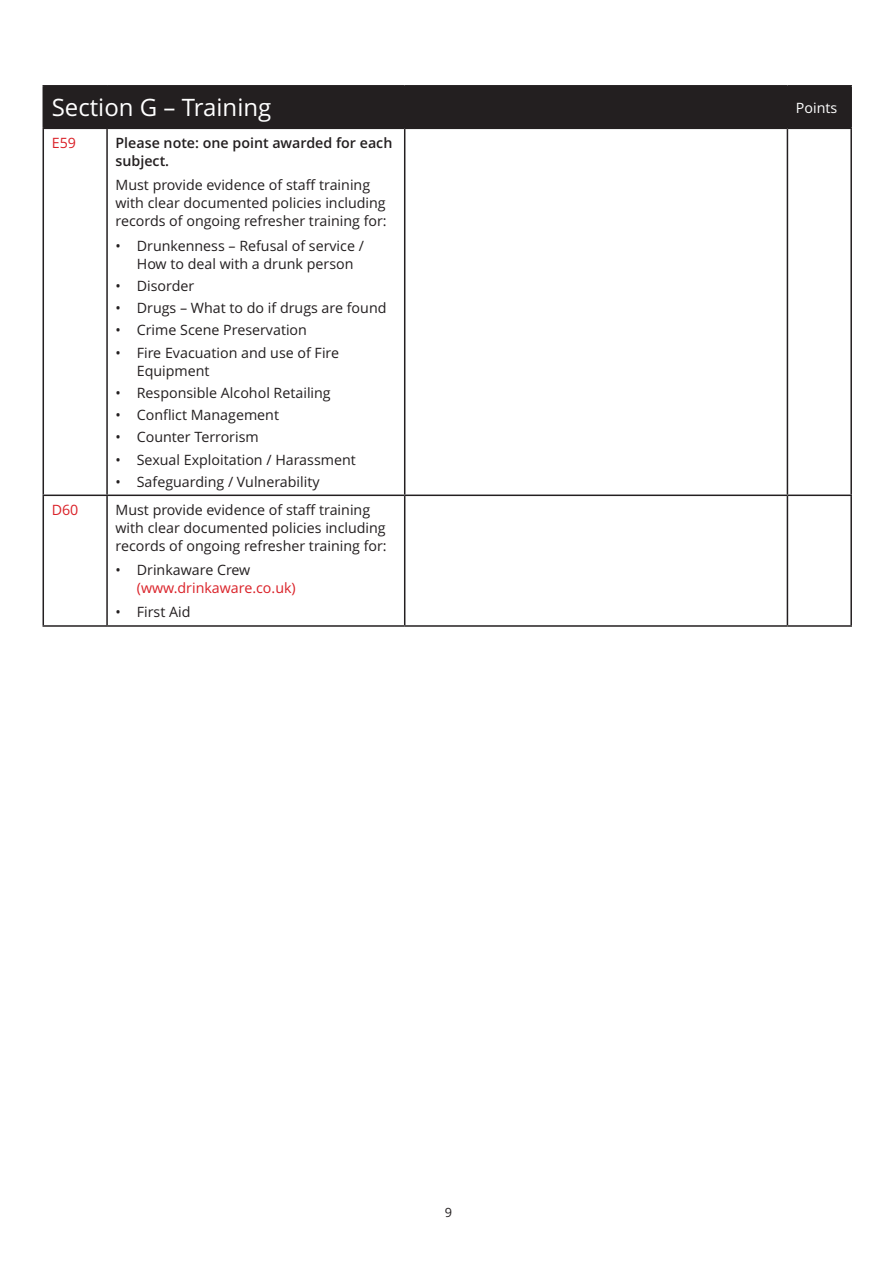
<style>
.page{position:relative;width:893px;height:1263px;background:#fff}
.page>*{position:absolute;margin:0;border:0;box-sizing:border-box;transform-origin:0 0}
.t1{font:24px "Open Sans";color:#fff}
.t2{font:14.25px/18px "Open Sans";color:#231f20}
.t3{font:14.25px/18px "Open Sans";color:#da2128}
.t4{font:600 14.25px/18px "Open Sans";color:#231f20}
.t5{font:14.25px "Open Sans";color:#fff}
.t6{font:12.75px "Open Sans";color:#231f20}
.s1{color:#231f20}
</style>
<div class="page">
<div style="left:44px;top:87px;width:806px;height:41px;background:#231f20"></div>
<hr style="left:43px;top:85px;width:64px;height:2px;background:#231f20">
<hr style="left:43px;top:87px;width:1px;height:41px;background:#231f20">
<hr style="left:107px;top:85px;width:298px;height:2px;background:#231f20">
<hr style="left:405px;top:85px;width:382px;height:2px;background:#231f20">
<hr style="left:787px;top:85px;width:65px;height:2px;background:#231f20">
<hr style="left:787px;top:87px;width:1px;height:41px;background:#231f20">
<hr style="left:850px;top:87px;width:2px;height:41px;background:#231f20">
<hr style="left:43px;top:128px;width:64px;height:1px;background:#231f20">
<hr style="left:43px;top:129px;width:1px;height:365px;background:#231f20">
<hr style="left:107px;top:128px;width:298px;height:1px;background:#231f20">
<hr style="left:106px;top:129px;width:2px;height:365px;background:#231f20">
<hr style="left:405px;top:128px;width:382px;height:1px;background:#231f20">
<hr style="left:404px;top:129px;width:1px;height:365px;background:#231f20">
<hr style="left:787px;top:128px;width:65px;height:1px;background:#231f20">
<hr style="left:787px;top:129px;width:1px;height:365px;background:#231f20">
<hr style="left:850px;top:129px;width:2px;height:365px;background:#231f20">
<hr style="left:43px;top:494px;width:64px;height:2px;background:#231f20">
<hr style="left:43px;top:496px;width:1px;height:129px;background:#231f20">
<hr style="left:107px;top:494px;width:298px;height:2px;background:#231f20">
<hr style="left:106px;top:496px;width:2px;height:129px;background:#231f20">
<hr style="left:405px;top:494px;width:382px;height:2px;background:#231f20">
<hr style="left:404px;top:496px;width:1px;height:129px;background:#231f20">
<hr style="left:787px;top:494px;width:65px;height:2px;background:#231f20">
<hr style="left:787px;top:496px;width:1px;height:129px;background:#231f20">
<hr style="left:850px;top:496px;width:2px;height:129px;background:#231f20">
<hr style="left:43px;top:625px;width:64px;height:2px;background:#231f20">
<hr style="left:107px;top:625px;width:298px;height:2px;background:#231f20">
<hr style="left:405px;top:625px;width:382px;height:2px;background:#231f20">
<hr style="left:787px;top:625px;width:65px;height:2px;background:#231f20">
<p class="t1" style="left:52px;top:94px;width:221px">Section G – Training</p>
<p class="t5" style="left:796px;top:99px;width:43px">Points</p>
<p class="t3" style="left:52px;top:134px;width:26px">E59</p>
<p class="t4" style="left:116px;top:134px;width:278px">Please note: one point awarded for each subject.</p>
<p class="t2" style="left:116px;top:176px;width:273px">Must provide evidence of staff training with clear documented policies including records of ongoing refresher training for:</p>
<p class="t2" style="left:137px;top:237px;width:229px;text-indent:-21px">• Drunkenness – Refusal of service /<br>How to deal with a drunk person</p>
<p class="t2" style="left:116px;top:277px;width:80px">• Disorder</p>
<p class="t2" style="left:116px;top:299px;width:272px">• Drugs – What to do if drugs are found</p>
<p class="t2" style="left:116px;top:321px;width:193px">• Crime Scene Preservation</p>
<p class="t2" style="left:137px;top:344px;width:204px;text-indent:-21px">• Fire Evacuation and use of Fire<br>Equipment</p>
<p class="t2" style="left:116px;top:384px;width:217px">• Responsible Alcohol Retailing</p>
<p class="t2" style="left:116px;top:406px;width:165px">• Conflict Management</p>
<p class="t2" style="left:116px;top:428px;width:145px">• Counter Terrorism</p>
<p class="t2" style="left:116px;top:451px;width:242px">• Sexual Exploitation / Harassment</p>
<p class="t2" style="left:116px;top:473px;width:206px">• Safeguarding / Vulnerability</p>
<p class="t3" style="left:52px;top:501px;width:28px">D60</p>
<p class="t2" style="left:116px;top:501px;width:273px">Must provide evidence of staff training with clear documented policies including records of ongoing refresher training for:</p>
<p class="t3" style="left:137px;top:561px;width:160px;text-indent:-21px"><span class="s1">• Drinkaware Crew </span>(www.drinkaware.co.uk)</p>
<p class="t2" style="left:116px;top:603px;width:76px">• First Aid</p>
<p class="t6" style="left:445px;top:1205px;width:9px">9</p>
</div>
